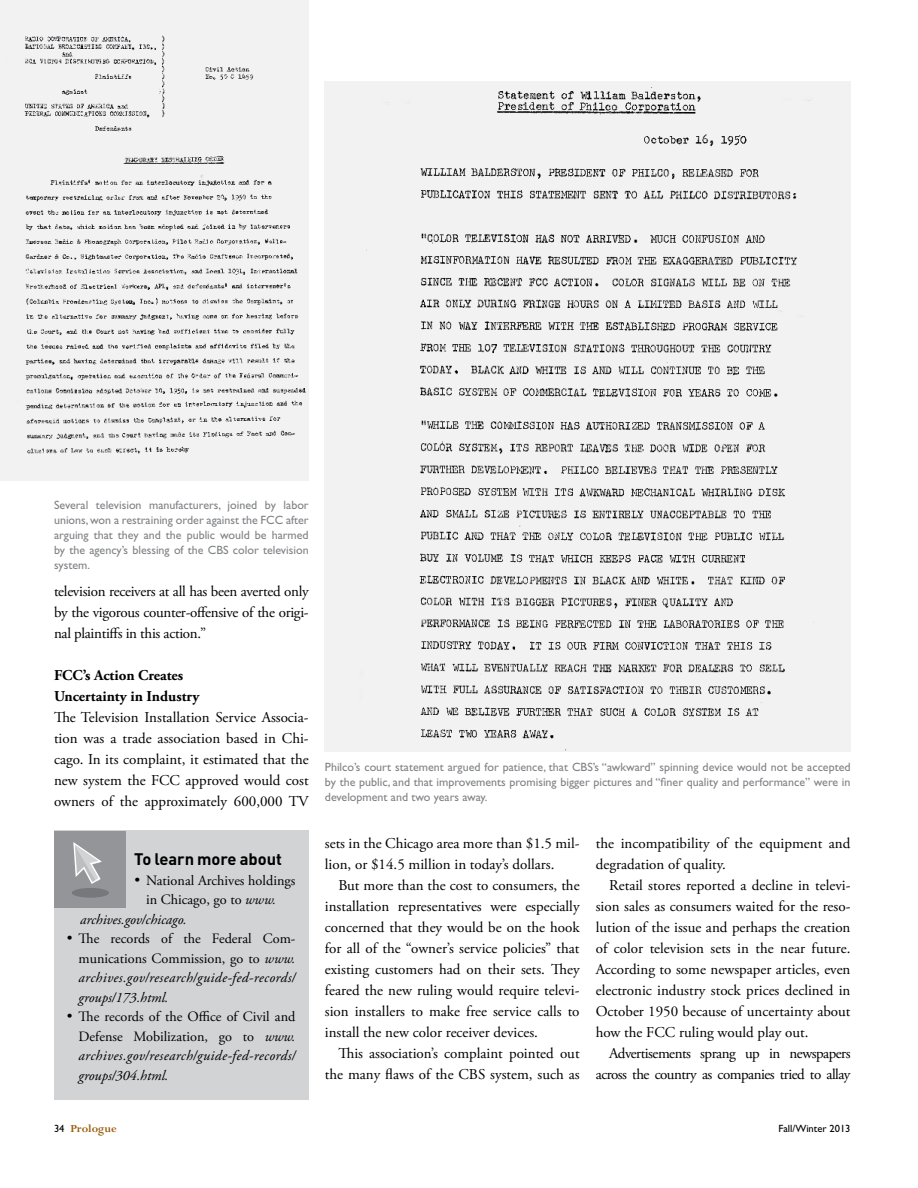
<style>
.page{position:relative;width:918px;height:1188px;background:#fff}
.page>*{position:absolute;margin:0;border:0;box-sizing:border-box;transform-origin:0 0}
.t1{font:700 16.5px "DIN";color:#000}
.t2{font:15px/21px "Adobe Garamond Pro";color:#000;text-align:justify}
.t3{font:15px/21px "Adobe Garamond Pro";letter-spacing:-.035em;color:#000;text-align:right}
.t4{font:700 15px/21px "Adobe Garamond Pro";color:#000}
.t5{font:italic 14.25px/19.5px "Adobe Garamond Pro";letter-spacing:.015em;color:#000;text-align:justify}
.t6{font:14.25px "Adobe Garamond Pro";color:#000}
.t7{font:12px/15px "Gill Sans";color:#808285;text-align:justify}
.t8{font:700 12px "Perpetua Std";color:#9b5f0e}
.t9{font:10.5px "Gill Sans Std";color:#000}
.s1{font-style:italic}
.s2{font-style:normal}
.s3{font-family:"Gill Sans Std";font-weight:400;font-size:10.5px;color:#000}
</style>
<div class="page">
<div style="left:55px;top:831px;width:254px;height:269px;background:#d1d3d4"></div>
<div style="left:55px;top:831px;width:71px;height:76px;background:#939598"></div>
<div style="left:72px;top:888px;width:37px;height:10px;background:#77787b;border-radius:50%"></div>
<svg style="left:73px;top:842px;width:29px;height:42px"></svg>
<img style="left:0;top:0;width:309px;height:481px">
<img style="left:325px;top:81px;width:525px;height:671px">
<p class="t7" style="left:54px;top:497px;width:256px">Several television manufacturers, joined by labor unions, won a restraining order against the FCC after arguing that they and the public would be harmed by the agency’s blessing of the CBS color television system.</p>
<p class="t2" style="left:54px;top:582px;width:256px">television receivers at all has been averted only by the vigorous counter-offensive of the origi&shy;nal plaintiffs in this action.”</p>
<p class="t4" style="left:54px;top:665px;width:147px">FCC’s Action Creates<br>Uncertainty in Industry</p>
<p class="t2" style="left:54px;top:708px;width:256px">The Television Installation Service Associa&shy;tion was a trade association based in Chi&shy;cago. In its complaint, it estimated that the new system the FCC approved would cost owners of the approximately 600,000 TV</p>
<p class="t1" style="left:134px;top:849px;width:149px">To learn more about</p>
<p class="t6" style="left:134px;top:872px;width:163px">• National Archives holdings</p>
<p class="t6" style="left:146px;top:891px;width:131px">in Chicago, go to <span class="s1">www.</span></p>
<p class="t5" style="left:80px;top:910px;width:108px">archives.gov/chicago.</p>
<p class="t5" style="left:79px;top:929px;width:218px;text-indent:-12px">• <span class="s2">The records of the Federal Com&shy;munications Commission, go to</span> www. archives.gov/research/guide-fed-records/ groups/173.html.</p>
<p class="t5" style="left:79px;top:1007px;width:218px;text-indent:-12px">• <span class="s2">The records of the Office of Civil and Defense Mobilization, go to</span> www. archives.gov/research/guide-fed-records/ groups/304.html.</p>
<p class="t7" style="left:325px;top:759px;width:527px">Philco’s court statement argued for patience, that CBS’s “awkward” spinning device would not be accepted by the public, and that improvements promising bigger pictures and “finer quality and performance” were in development and two years away.</p>
<p class="t2" style="left:325px;top:833px;width:256px">sets in the Chicago area more than $1.5 mil&shy;lion, or $14.5 million in today’s dollars.</p>
<p class="t2" style="left:325px;top:875px;width:256px;text-indent:14px">But more than the cost to consumers, the installation representatives were especially concerned that they would be on the hook for all of the “owner’s service policies” that existing customers had on their sets. They feared the new ruling would require televi&shy;sion installers to make free service calls to install the new color receiver devices.</p>
<p class="t2" style="left:325px;top:1043px;width:256px;text-align:right">This association’s complaint pointed out the many flaws of the CBS system, such as</p>
<p class="t2" style="left:596px;top:833px;width:256px">the incompatibility of the equipment and degradation of quality.</p>
<p class="t2" style="left:596px;top:875px;width:256px;text-indent:14px">Retail stores reported a decline in televi&shy;sion sales as consumers waited for the reso&shy;lution of the issue and perhaps the creation of color television sets in the near future.<br>According to some newspaper articles, even electronic industry stock prices declined in October 1950 because of uncertainty about how the FCC ruling would play out.</p>
<p class="t3" style="left:596px;top:1043px;width:256px">Advertisements sprang up in newspapers across the country as companies tried to allay</p>
<p class="t8" style="left:54px;top:1123px;width:64px"><span class="s3">34</span> Prologue</p>
<p class="t9" style="left:778px;top:1122px;width:74px">Fall/Winter 2013</p>
</div>
